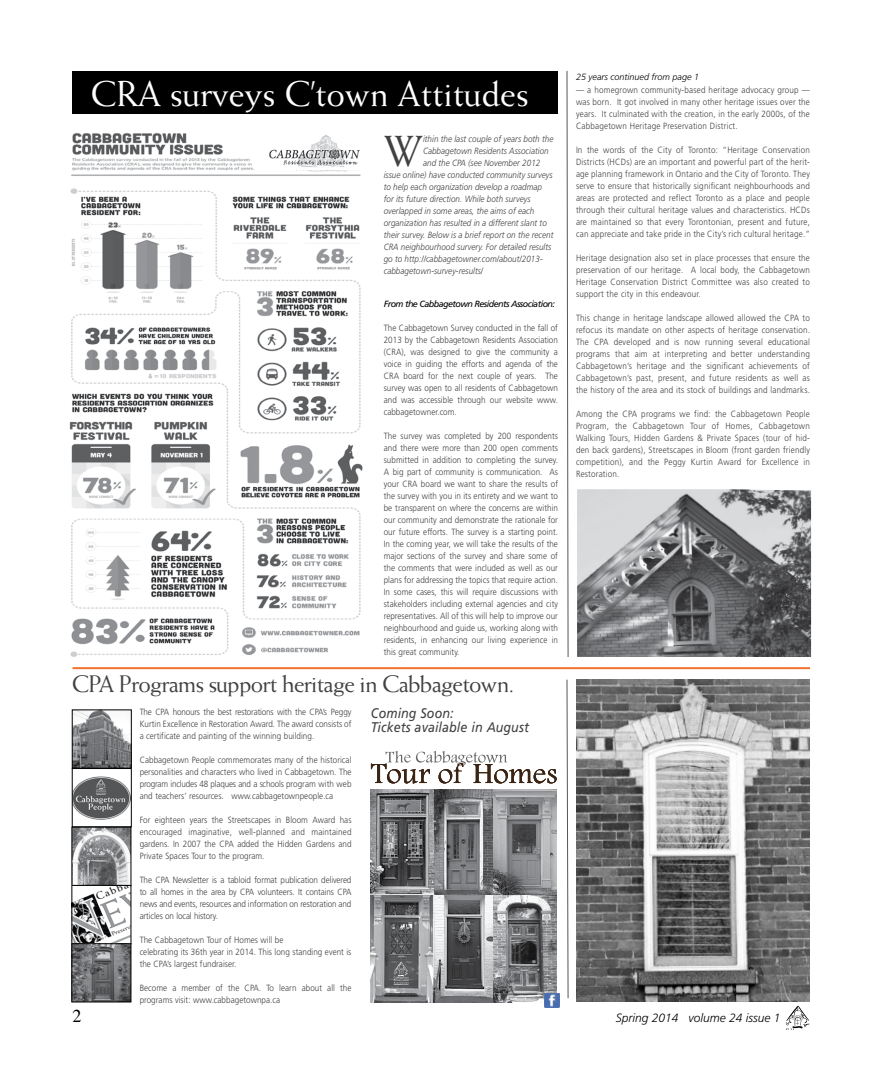
<style>
.page{position:relative;width:882px;height:1080px;background:#fff}
.page>*{position:absolute;margin:0;border:0;box-sizing:border-box;transform-origin:0 0}
.t1{font:43.6px "Weiss";color:#414042;scale:.9 1}
.t2{font:36px "Weiss";color:#fff}
.t3{font:24px "Weiss";letter-spacing:-.03em;color:#414042}
.t4{font:18px "Times";color:#000}
.t5{font:italic 14px/14px "Frutiger";letter-spacing:.005em;color:#414042;scale:.9 1}
.t6{font:italic 300 12px "Frutiger";color:#000}
.t7{font:300 9px/12px "Frutiger";letter-spacing:.005em;color:#414042;text-align:justify;scale:.9 1}
.t8{font:italic 300 9px "Frutiger";letter-spacing:.005em;color:#414042;scale:.9 1}
.t9{font:italic 9px "Frutiger";letter-spacing:-.06em;color:#000}
.t10{font:italic 300 9px "Frutiger";color:#000}
</style>
<div class="page">
<svg style="left:785px;top:1006px;width:25px;height:24px"></svg>
<div style="left:72px;top:71px;width:486px;height:43px;background:#000"></div>
<img style="left:69px;top:133px;width:309px;height:537px">
<img style="left:577px;top:489px;width:234px;height:168px">
<svg style="left:566px;top:71px;width:3px;height:586px"></svg>
<svg style="left:566px;top:679px;width:3px;height:320px"></svg>
<hr style="left:72px;top:667px;width:738px;height:2px;background:#f3722b">
<img style="left:74px;top:711px;width:56px;height:56px">
<div style="left:72px;top:709px;width:60px;height:60px;border:1px solid #000"></div>
<img style="left:74px;top:776px;width:56px;height:43px">
<div style="left:72px;top:768px;width:60px;height:59px;border:1px solid #000"></div>
<img style="left:73px;top:829px;width:56px;height:171px">
<div style="left:71px;top:827px;width:60px;height:59px;border:1px solid #000"></div>
<div style="left:71px;top:885px;width:60px;height:59px;border:1px solid #000"></div>
<div style="left:71px;top:943px;width:60px;height:59px;border:1px solid #000"></div>
<svg style="left:371px;top:751px;width:186px;height:32px"></svg>
<img style="left:371px;top:789px;width:186px;height:214px">
<svg style="left:393px;top:962px;width:16px;height:23px"></svg>
<img style="left:545px;top:994px;width:14px;height:14px">
<img style="left:576px;top:680px;width:234px;height:321px">
<img style="left:268px;top:133px;width:95px;height:37px">
<p class="t10" style="left:576px;top:72px;width:125px">25 years continued from page 1</p>
<h2 class="t2" style="left:90px;top:73px;width:440px">CRA surveys C’town Attitudes</h2>
<p class="t7" style="left:576px;top:84px;width:262px">— a homegrown community-based heritage advocacy group — was born. It got involved in many other heritage issues over the years. It culminated with the creation, in the early 2000s, of the Cabbagetown Heritage Preservation District.</p>
<p class="t7" style="left:576px;top:144px;width:262px">In the words of the City of Toronto: “Heritage Conservation Districts (HCDs) are an important and powerful part of the herit&shy;age planning framework in Ontario and the City of Toronto. They serve to ensure that historically significant neighbourhoods and areas are protected and reflect Toronto as a place and people through their cultural heritage values and characteristics. HCDs are maintained so that every Torontonian, present and future, can appreciate and take pride in the City’s rich cultural heritage.”</p>
<p class="t7" style="left:576px;top:252px;width:262px">Heritage designation also set in place processes that ensure the preservation of our heritage. A local body, the Cabbagetown Heritage Conservation District Committee was also created to support the city in this endeavour.</p>
<p class="t7" style="left:576px;top:312px;width:262px">This change in heritage landscape allowed allowed the CPA to refocus its mandate on other aspects of heritage conservation.<br>The CPA developed and is now running several educational programs that aim at interpreting and better understanding Cabbagetown’s heritage and the significant achievements of Cabbagetown’s past, present, and future residents as well as the history of the area and its stock of buildings and landmarks.</p>
<p class="t7" style="left:576px;top:408px;width:262px">Among the CPA programs we find: the Cabbagetown People Program, the Cabbagetown Tour of Homes, Cabbagetown Walking Tours, Hidden Gardens &amp; Private Spaces (tour of hid&shy;den back gardens), Streetscapes in Bloom (front garden friendly competition), and the Peggy Kurtin Award for Excellence in Restoration.</p>
<h1 class="t1" style="left:384px;top:126px;width:45px">W</h1>
<p class="t8" style="left:423px;top:133px;width:146px">ithin the last couple of years both the</p>
<p class="t8" style="left:423px;top:145px;width:141px">Cabbagetown Residents Association</p>
<p class="t8" style="left:423px;top:157px;width:132px">and the CPA (see November 2012</p>
<p class="t8" style="left:384px;top:169px;width:189px">issue online) have conducted community surveys</p>
<p class="t8" style="left:384px;top:181px;width:177px">to help each organization develop a roadmap</p>
<p class="t8" style="left:384px;top:193px;width:165px">for its future direction. While both surveys</p>
<p class="t8" style="left:384px;top:205px;width:169px">overlapped in some areas, the aims of each</p>
<p class="t8" style="left:384px;top:217px;width:183px">organization has resulted in a different slant to</p>
<p class="t8" style="left:384px;top:229px;width:190px">their survey. Below is a brief report on the recent</p>
<p class="t8" style="left:384px;top:241px;width:188px">CRA neighbourhood survery. For detailed results</p>
<p class="t8" style="left:384px;top:253px;width:178px">go to http://cabbagetowner.com/about/2013-</p>
<p class="t8" style="left:384px;top:265px;width:112px">cabbagetown-survey-results/</p>
<p class="t9" style="left:384px;top:299px;width:173px">From the Cabbagetown Residents Association:</p>
<p class="t7" style="left:384px;top:322px;width:195px">The Cabbagetown Survey conducted in the fall of 2013 by the Cabbagetown Residents Association (CRA), was designed to give the community a voice in guiding the efforts and agenda of the CRA board for the next couple of years. The survey was open to all residents of Cabbagetown and was accessible through our website www. cabbagetowner.com.</p>
<p class="t7" style="left:384px;top:430px;width:195px">The survey was completed by 200 respondents and there were more than 200 open comments submitted in addition to completing the survey.<br>A big part of community is communication. As your CRA board we want to share the results of the survey with you in its entirety and we want to be transparent on where the concerns are within our community and demonstrate the rationale for our future efforts. The survey is a starting point.<br>In the coming year, we will take the results of the major sections of the survey and share some of the comments that were included as well as our plans for addressing the topics that require action.<br>In some cases, this will require discussions with stakeholders including external agencies and city representatives. All of this will help to improve our neighbourhood and guide us, working along with residents, in enhancing our living experience in this great community.</p>
<h3 class="t3" style="left:72px;top:670px;width:444px">CPA Programs support heritage in Cabbagetown.</h3>
<h3 class="t5" style="left:371px;top:707px;width:177px">Coming Soon:<br>Tickets available in August</h3>
<p class="t7" style="left:140px;top:706px;width:237px">The CPA honours the best restorations with the CPA’s Peggy Kurtin Excellence in Restoration Award. The award consists of a certificate and painting of the winning building.</p>
<p class="t7" style="left:140px;top:754px;width:237px">Cabbagetown People commemorates many of the historical personalities and characters who lived in Cabbagetown. The program includes 48 plaques and a schools program with web and teachers’ resources. www.cabbagetownpeople.ca</p>
<p class="t7" style="left:140px;top:814px;width:237px">For eighteen years the Streetscapes in Bloom Award has encouraged imaginative, well-planned and maintained gardens. In 2007 the CPA added the Hidden Gardens and Private Spaces Tour to the program.</p>
<p class="t7" style="left:140px;top:874px;width:237px">The CPA Newsletter is a tabloid format publication delivered to all homes in the area by CPA volunteers. It contains CPA news and events, resources and information on restoration and articles on local history.</p>
<p class="t7" style="left:140px;top:934px;width:237px;text-align:left">The Cabbagetown Tour of Homes will be<br>celebrating its 36th year in 2014. This long standing event is the CPA’s largest fundraiser.</p>
<p class="t7" style="left:140px;top:982px;width:237px">Become a member of the CPA. To learn about all the programs visit: www.cabbagetownpa.ca</p>
<h3 class="t4" style="left:72px;top:999px;width:10px">2</h3>
<h3 class="t6" style="left:616px;top:1011px;width:166px">Spring 2014 volume 24 issue 1</h3>
</div>
